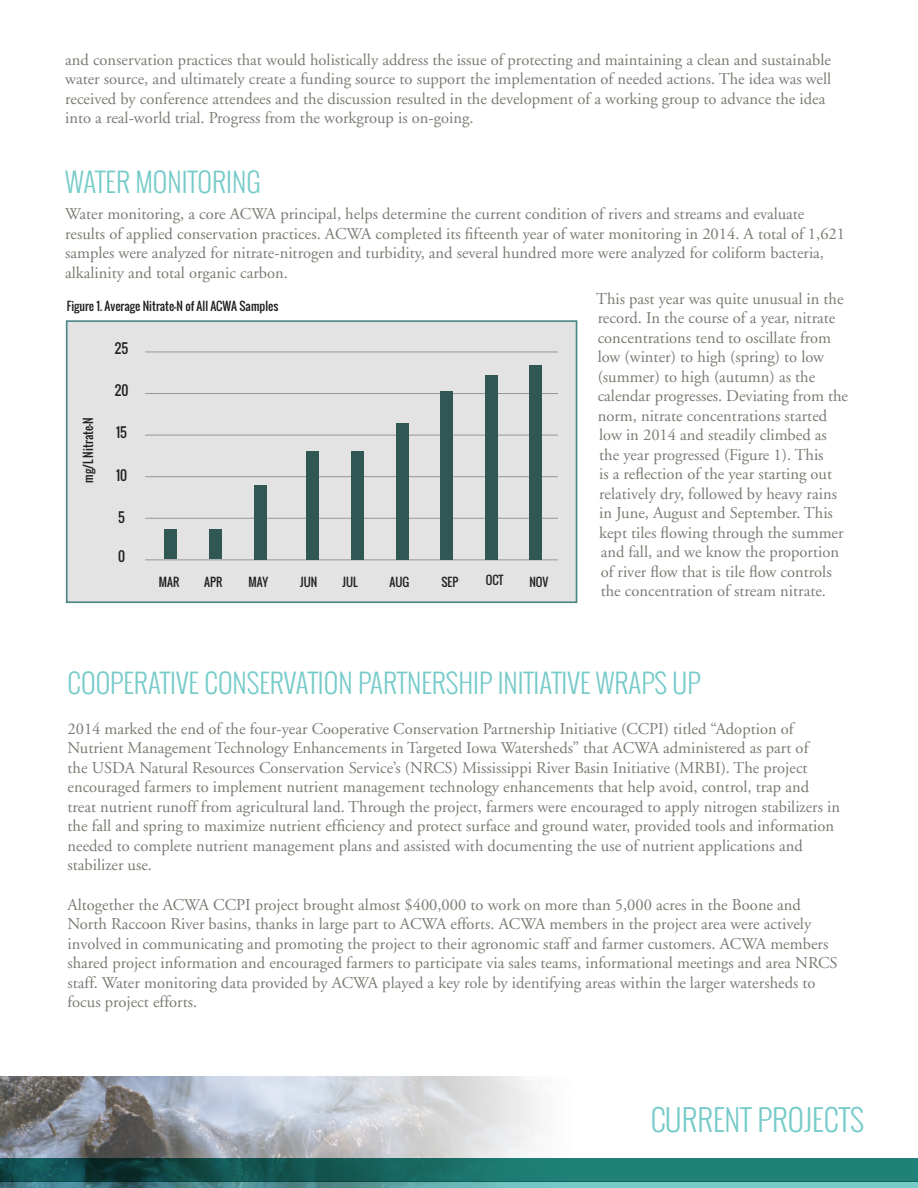
<style>
.page{position:relative;width:918px;height:1188px;background:#fff}
.page>*{position:absolute;margin:0;border:0;box-sizing:border-box;transform-origin:0 0}
.t1{font:300 30px "Oswald";color:#76cbc9}
.t2{font:300 27px "Oswald";color:#76cbc9}
.t3{font:16.5px/19.5px "Adobe Garamond";color:#7b7b74}
.t4{font:13.2px "Oswald";color:#231f20}
.t5{font:11.55px "Oswald";color:#231f20}
</style>
<div class="page">
<img style="left:0;top:1076px;width:541px;height:82px">
<svg style="left:0;top:1158px;width:918px;height:23px;background:#186862"></svg>
<svg style="left:0;top:1181px;width:918px;height:7px;background:#549c9e"></svg>
<div style="left:66px;top:320px;width:511px;height:283px;background:#e3e3e3;border:2px solid #4a8686"></div>
<hr style="left:145px;top:393px;width:413px;height:1px;background:#959798">
<hr style="left:145px;top:435px;width:413px;height:1px;background:#959798">
<hr style="left:145px;top:476px;width:413px;height:1px;background:#959798">
<hr style="left:145px;top:518px;width:413px;height:1px;background:#959798">
<hr style="left:145px;top:559px;width:413px;height:1px;background:#959798">
<div style="left:529px;top:365px;width:13px;height:194px;background:#315755"></div>
<div style="left:485px;top:375px;width:12px;height:184px;background:#315755"></div>
<div style="left:440px;top:391px;width:13px;height:168px;background:#315755"></div>
<div style="left:396px;top:423px;width:12px;height:136px;background:#315755"></div>
<div style="left:351px;top:451px;width:13px;height:108px;background:#315755"></div>
<div style="left:307px;top:451px;width:12px;height:108px;background:#315755"></div>
<div style="left:255px;top:485px;width:12px;height:74px;background:#315755"></div>
<div style="left:209px;top:529px;width:13px;height:30px;background:#315755"></div>
<div style="left:164px;top:529px;width:12px;height:30px;background:#315755"></div>
<hr style="left:145px;top:352px;width:413px;height:1px;background:#959798">
<p class="t3" style="left:65px;top:50px;width:768px">and conservation practices that would holistically address the issue of protecting and maintaining a clean and sustainable water source, and ultimately create a funding source to support the implementation of needed actions. The idea was well received by conference attendees and the discussion resulted in the development of a working group to advance the idea into a real-world trial. Progress from the workgroup is on-going.</p>
<h2 class="t2" style="left:65px;top:162px;width:197px">WATER MONITORING</h2>
<p class="t3" style="left:65px;top:205px;width:781px">Water monitoring, a core ACWA principal, helps determine the current condition of rivers and streams and evaluate results of applied conservation practices. ACWA completed its fifteenth year of water monitoring in 2014. A total of 1,621 samples were analyzed for nitrate-nitrogen and turbidity, and several hundred more were analyzed for coliform bacteria, alkalinity and total organic carbon.</p>
<p class="t3" style="left:596px;top:289px;width:253px">This past year was quite unusual in the record. In the course of a year, nitrate concentrations tend to oscillate from low (winter) to high (spring) to low (summer) to high (autumn) as the calendar progresses. Deviating from the norm, nitrate concentrations started low in 2014 and steadily climbed as the year progressed (Figure 1). This<br>is a reflection of the year starting out relatively dry, followed by heavy rains in June, August and September. This kept tiles flowing through the summer and fall, and we know the proportion of river flow that is tile flow controls the concentration of stream nitrate.</p>
<p class="t5" style="left:67px;top:297px;width:213px">Figure 1. Average Nitrate-N of All ACWA Samples</p>
<p class="t4" style="left:115px;top:338px;width:15px">25</p>
<p class="t4" style="left:115px;top:380px;width:15px">20</p>
<p class="t5" style="left:79px;top:483px;width:67px;rotate:-90deg">mg/L Nitrate-N</p>
<p class="t4" style="left:116px;top:423px;width:12px">15</p>
<p class="t4" style="left:116px;top:465px;width:13px">10</p>
<p class="t4" style="left:118px;top:507px;width:8px">5</p>
<p class="t4" style="left:118px;top:546px;width:9px">0</p>
<p class="t5" style="left:159px;top:573px;width:22px">MAR</p>
<p class="t5" style="left:204px;top:573px;width:20px">APR</p>
<p class="t5" style="left:249px;top:573px;width:21px">MAY</p>
<p class="t5" style="left:300px;top:573px;width:19px">JUN</p>
<p class="t5" style="left:342px;top:573px;width:17px">JUL</p>
<p class="t5" style="left:389px;top:573px;width:21px">AUG</p>
<p class="t5" style="left:441px;top:573px;width:18px">SEP</p>
<p class="t5" style="left:486px;top:572px;width:19px">OCT</p>
<p class="t5" style="left:529px;top:573px;width:21px">NOV</p>
<h2 class="t2" style="left:68px;top:663px;width:635px">COOPERATIVE CONSERVATION PARTNERSHIP INITIATIVE WRAPS UP</h2>
<p class="t3" style="left:68px;top:719px;width:774px">2014 marked the end of the four-year Cooperative Conservation Partnership Initiative (CCPI) titled “Adoption of Nutrient Management Technology Enhancements in Targeted Iowa Watersheds” that ACWA administered as part of<br>the USDA Natural Resources Conservation Service’s (NRCS) Mississippi River Basin Initiative (MRBI). The project encouraged farmers to implement nutrient management technology enhancements that help avoid, control, trap and treat nutrient runoff from agricultural land. Through the project, farmers were encouraged to apply nitrogen stabilizers in the fall and spring to maximize nutrient efficiency and protect surface and ground water, provided tools and information needed to complete nutrient management plans and assisted with documenting the use of nutrient applications and stabilizer use.</p>
<p class="t3" style="left:68px;top:895px;width:772px">Altogether the ACWA CCPI project brought almost $400,000 to work on more than 5,000 acres in the Boone and North Raccoon River basins, thanks in large part to ACWA efforts. ACWA members in the project area were actively involved in communicating and promoting the project to their agronomic staff and farmer customers. ACWA members shared project information and encouraged farmers to participate via sales teams, informational meetings and area NRCS staff. Water monitoring data provided by ACWA played a key role by identifying areas within the larger watersheds to focus project efforts.</p>
<h1 class="t1" style="left:650px;top:1098px;width:215px">CURRENT PROJECTS</h1>
</div>
